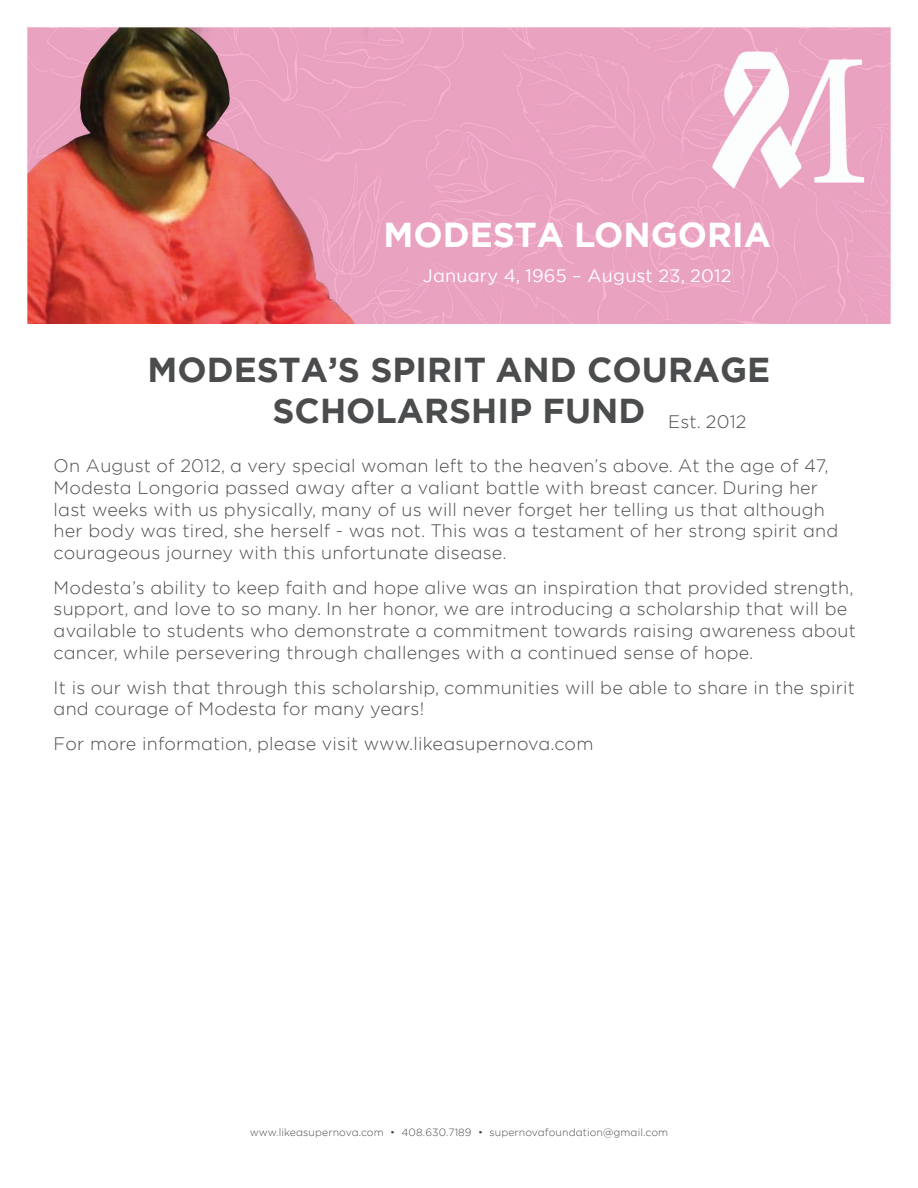
<style>
.page{position:relative;width:918px;height:1188px;background:#fff}
.page>*{position:absolute;margin:0;border:0;box-sizing:border-box;transform-origin:0 0}
.t1{font:700 34.5px/41.4px "Gotham";color:#4b4c4d;text-align:center}
.t2{font:700 34.5px "Gotham";color:#fff}
.t3{font:300 18px/21.6px "Gotham";letter-spacing:.01em;color:#4b4c4d}
.t4{font:18px "Gotham";letter-spacing:.01em;color:#fff}
.t5{font:300 10.5px "Gotham";letter-spacing:.01em;color:#4b4c4d}
</style>
<div class="page">
<img style="left:27px;top:27px;width:864px;height:297px">
<h1 class="t2" style="left:383px;top:212px;width:389px">MODESTA LONGORIA</h1>
<p class="t4" style="left:423px;top:265px;width:310px">January 4, 1965 – August 23, 2012</p>
<h1 class="t1" style="left:148px;top:348px;width:624px">MODESTA’S SPIRIT AND COURAGE<br>SCHOLARSHIP FUND</h1>
<p class="t3" style="left:668px;top:411px;width:80px">Est. 2012</p>
<p class="t3" style="left:54px;top:455px;width:786px">On August of 2012, a very special woman left to the heaven’s above. At the age of 47, Modesta Longoria passed away after a valiant battle with breast cancer. During her last weeks with us physically, many of us will never forget her telling us that although her body was tired, she herself - was not. This was a testament of her strong spirit and courageous journey with this unfortunate disease.</p>
<p class="t3" style="left:54px;top:576px;width:804px">Modesta’s ability to keep faith and hope alive was an inspiration that provided strength, support, and love to so many. In her honor, we are introducing a scholarship that will be available to students who demonstrate a commitment towards raising awareness about cancer, while persevering through challenges with a continued sense of hope.</p>
<p class="t3" style="left:54px;top:676px;width:803px">It is our wish that through this scholarship, communities will be able to share in the spirit and courage of Modesta for many years!</p>
<p class="t3" style="left:54px;top:733px;width:541px">For more information, please visit www.likeasupernova.com</p>
<p class="t5" style="left:250px;top:1126px;width:420px">www.likeasupernova.com • 408.630.7189 • supernovafoundation@gmail.com</p>
</div>
